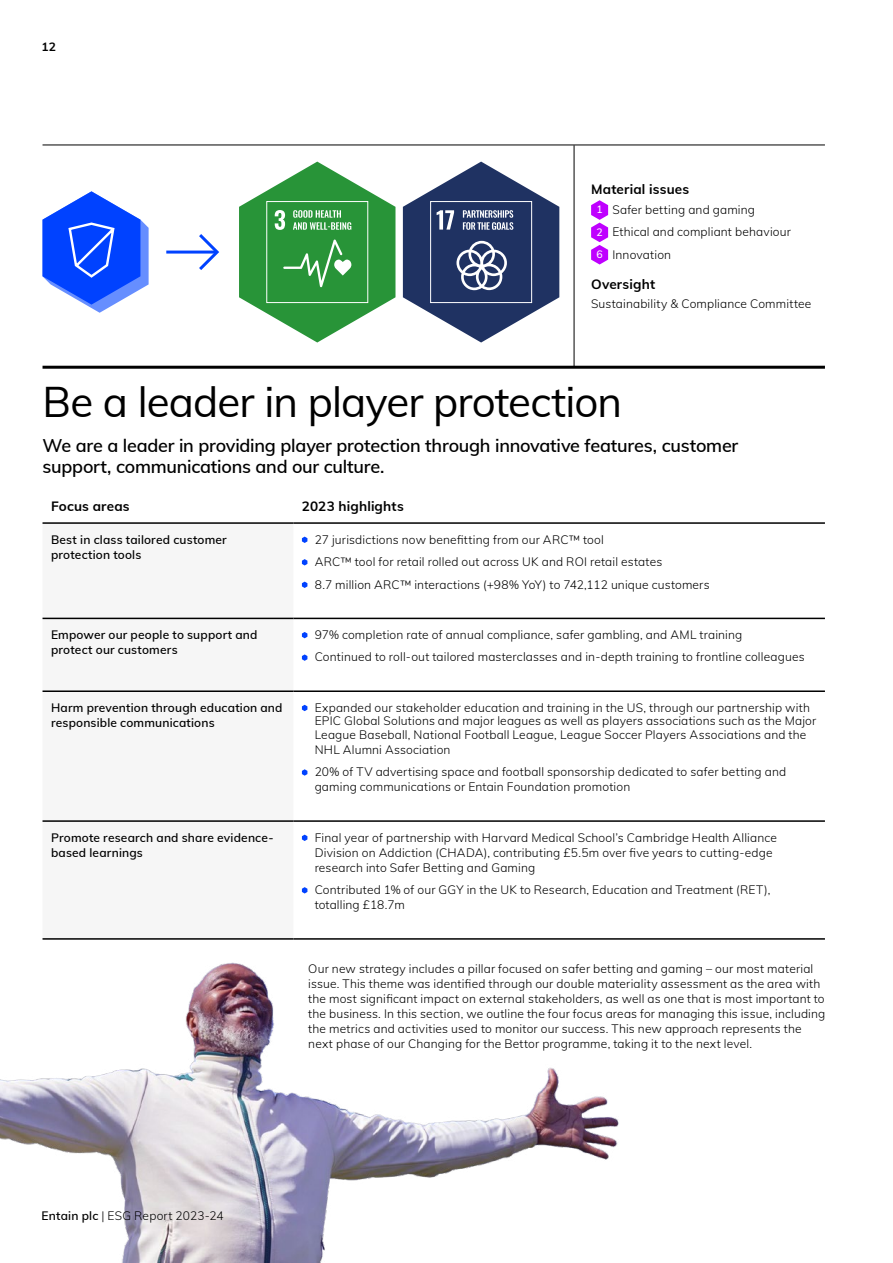
<style>
.page{position:relative;width:893px;height:1263px;background:#fff}
.page>*{position:absolute;margin:0;border:0;box-sizing:border-box;transform-origin:0 0}
.t1{font:42px "Mulish";letter-spacing:-.02em;color:#000}
.t2{font:600 18px/21px "Mulish";letter-spacing:-.015em;color:#000}
.t3{font:700 13.5px "Mulish";letter-spacing:.015em;color:#000}
.t4{font:300 12px/15px "Mulish";letter-spacing:.015em;color:#000}
.t5{font:600 12px/15px "Mulish";letter-spacing:.015em;color:#000}
.t6{font:700 12px "Mulish";color:#000}
.t7{font:500 10.5px "Mulish";color:#fff}
.s1{font-weight:600}
</style>
<div class="page">
<hr style="left:43px;top:145px;width:782px;height:1px;background:#000">
<hr style="left:43px;top:366px;width:782px;height:3px;background:#000">
<svg style="left:43px;top:191px;width:106px;height:122px"></svg>
<svg style="left:239px;top:162px;width:156px;height:180px"></svg>
<svg style="left:403px;top:162px;width:156px;height:180px"></svg>
<svg style="left:43px;top:617px;width:250px;height:3px"></svg>
<hr style="left:43px;top:522px;width:250px;height:2px;background:#000">
<hr style="left:293px;top:522px;width:532px;height:2px;background:#000">
<hr style="left:43px;top:618px;width:250px;height:1px;background:#000">
<hr style="left:293px;top:618px;width:532px;height:1px;background:#000">
<hr style="left:43px;top:690px;width:250px;height:2px;background:#000">
<hr style="left:293px;top:690px;width:532px;height:2px;background:#000">
<hr style="left:43px;top:820px;width:250px;height:2px;background:#000">
<hr style="left:293px;top:820px;width:532px;height:2px;background:#000">
<hr style="left:43px;top:938px;width:250px;height:2px;background:#000">
<hr style="left:293px;top:938px;width:532px;height:2px;background:#000">
<svg style="left:302px;top:537px;width:5px;height:6px"></svg>
<svg style="left:302px;top:559px;width:5px;height:6px"></svg>
<svg style="left:302px;top:582px;width:5px;height:6px"></svg>
<svg style="left:302px;top:632px;width:5px;height:6px"></svg>
<svg style="left:302px;top:654px;width:5px;height:7px"></svg>
<svg style="left:302px;top:705px;width:5px;height:6px"></svg>
<svg style="left:302px;top:769px;width:5px;height:7px"></svg>
<svg style="left:302px;top:835px;width:5px;height:6px"></svg>
<svg style="left:302px;top:887px;width:5px;height:6px"></svg>
<svg style="left:196px;top:234px;width:23px;height:36px"></svg>
<hr style="left:166px;top:251px;width:50px;height:3px;background:#0042ff">
<hr style="left:574px;top:145px;width:1px;height:221px;background:#000">
<img style="left:0;top:962px;width:619px;height:301px">
<svg style="left:591px;top:200px;width:17px;height:64px"></svg>
<p class="t6" style="left:42px;top:38px;width:16px">12</p>
<p class="t3" style="left:591px;top:180px;width:100px">Material issues</p>
<p class="t4" style="left:612px;top:198px;width:180px;line-height:22.5px">Safer betting and gaming<br>Ethical and compliant behaviour<br>Innovation</p>
<p class="t3" style="left:591px;top:274px;width:66px">Oversight</p>
<p class="t4" style="left:591px;top:296px;width:222px">Sustainability &amp; Compliance Committee</p>
<p class="t7" style="left:596px;top:202px;width:8px">1</p>
<p class="t7" style="left:596px;top:247px;width:8px">6</p>
<p class="t7" style="left:596px;top:224px;width:8px">2</p>
<h1 class="t1" style="left:43px;top:371px;width:581px">Be a leader in player protection</h1>
<h2 class="t2" style="left:43px;top:434px;width:697px">We are a leader in providing player protection through innovative features, customer support, communications and our culture.</h2>
<p class="t3" style="left:51px;top:496px;width:80px">Focus areas</p>
<p class="t3" style="left:302px;top:496px;width:103px">2023 highlights</p>
<p class="t5" style="left:51px;top:531px;width:177px">Best in class tailored customer protection tools</p>
<p class="t4" style="left:315px;top:527px;width:396px;line-height:22.5px">27 jurisdictions now benefitting from our ARC™ tool<br>ARC™ tool for retail rolled out across UK and ROI retail estates<br>8.7 million ARC™ interactions (+98% YoY) to 742,112 unique customers</p>
<p class="t5" style="left:51px;top:626px;width:208px">Empower our people to support and protect our customers</p>
<p class="t4" style="left:315px;top:623px;width:491px;line-height:22.5px">97% completion rate of annual compliance, safer gambling, and AML training<br>Continued to roll-out tailored masterclasses and in-depth training to frontline colleagues</p>
<p class="t5" style="left:51px;top:699px;width:233px">Harm prevention through education and responsible communications</p>
<p class="t4" style="left:315px;top:700px;width:503px;line-height:13.5px">Expanded our stakeholder education and training in the US, through our partnership with<br>EPIC Global Solutions and major leagues as well as players associations such as the Major<br>League Baseball, National Football League, League Soccer Players Associations and the</p>
<p class="t4" style="left:315px;top:738px;width:473px;line-height:22.5px">NHL Alumni Association<br>20% of TV advertising space and football sponsorship dedicated to safer betting and</p>
<p class="t4" style="left:315px;top:779px;width:317px">gaming communications or Entain Foundation promotion</p>
<p class="t5" style="left:51px;top:829px;width:224px">Promote research and share evidence&shy;based learnings</p>
<p class="t4" style="left:315px;top:829px;width:464px">Final year of partnership with Harvard Medical School’s Cambridge Health Alliance<br>Division on Addiction (CHADA), contributing £5.5m over five years to cutting-edge research into Safer Betting and Gaming</p>
<p class="t4" style="left:315px;top:882px;width:457px">Contributed 1% of our GGY in the UK to Research, Education and Treatment (RET), totalling £18.7m</p>
<p class="t4" style="left:42px;top:1208px;width:184px"><span class="s1">Entain plc</span> | ESG Report 2023-24</p>
<p class="t4" style="left:308px;top:961px;width:519px">Our new strategy includes a pillar focused on safer betting and gaming – our most material issue. This theme was identified through our double materiality assessment as the area with the most significant impact on external stakeholders, as well as one that is most important to the business. In this section, we outline the four focus areas for managing this issue, including the metrics and activities used to monitor our success. This new approach represents the next phase of our Changing for the Bettor programme, taking it to the next level.</p>
</div>
